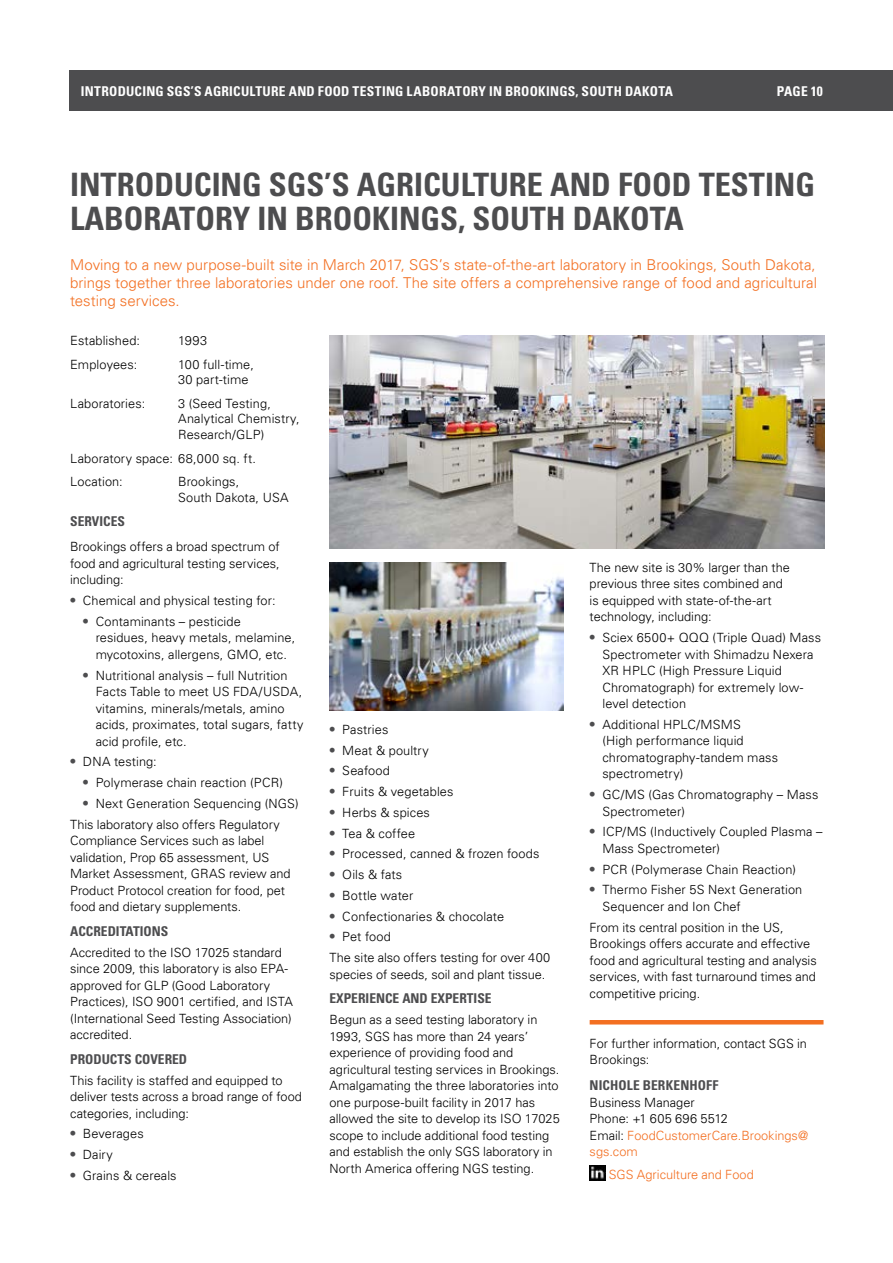
<style>
.page{position:relative;width:893px;height:1263px;background:#fff}
.page>*{position:absolute;margin:0;border:0;box-sizing:border-box;transform-origin:0 0}
.t1{font:700 condensed 32.25px/33.9px "Univers LT";color:#4d4d4f}
.t2{font:300 15px/18px "Univers LT";color:#f36f21;text-align:justify}
.t3{font:700 condensed 13.5px "Univers LT";color:#4d4d4f}
.t4{font:700 condensed 13.5px "Univers LT";letter-spacing:.02em;color:#fff}
.t5{font:700 condensed 13.5px "Univers LT";letter-spacing:.01em;color:#fff}
.t6{font:300 12.75px/16.5px "Univers LT";color:#000}
.t7{font:300 12.75px "Univers LT";color:#f36f21}
.s1{font-weight:700;font-stretch:condensed;font-size:13.5px;color:#4d4d4f}
.s2{color:#f36f21}
</style>
<div class="page">
<div style="left:70px;top:70px;width:823px;height:41px;background:#4d4d4f"></div>
<hr style="left:590px;top:1020px;width:233px;height:4px;background:#f36f21">
<img style="left:590px;top:1165px;width:15px;height:16px">
<img style="left:330px;top:336px;width:494px;height:213px">
<img style="left:329px;top:563px;width:234px;height:147px">
<p class="t4" style="left:81px;top:83px;width:594px">INTRODUCING SGS’S AGRICULTURE AND FOOD TESTING LABORATORY IN BROOKINGS, SOUTH DAKOTA</p>
<p class="t5" style="left:777px;top:83px;width:48px">PAGE 10</p>
<h1 class="t1" style="left:70px;top:167px;width:746px">INTRODUCING SGS’S AGRICULTURE AND FOOD TESTING<br>LABORATORY IN BROOKINGS, SOUTH DAKOTA</h1>
<p class="t2" style="left:70px;top:256px;width:748px">Moving to a new purpose-built site in March 2017, SGS’s state-of-the-art laboratory in Brookings, South Dakota, brings together three laboratories under one roof. The site offers a comprehensive range of food and agricultural testing services.</p>
<p class="t6" style="left:70px;top:332px;width:71px">Established:</p>
<p class="t6" style="left:178px;top:332px;width:31px">1993</p>
<p class="t6" style="left:70px;top:356px;width:69px">Employees:</p>
<p class="t6" style="left:178px;top:357px;width:77px;line-height:15.3px">100 full-time,<br>30 part-time</p>
<p class="t6" style="left:70px;top:395px;width:77px">Laboratories:</p>
<p class="t6" style="left:178px;top:396px;width:123px;line-height:15.3px">3 (Seed Testing,<br>Analytical Chemistry,<br>Research/GLP)</p>
<p class="t6" style="left:70px;top:446px;width:187px;line-height:23.9px">Laboratory space: 68,000 sq. ft.<br>Location:</p>
<p class="t6" style="left:178px;top:474px;width:112px;line-height:15.3px">Brookings,<br>South Dakota, USA</p>
<p class="t3" style="left:70px;top:513px;width:56px">SERVICES</p>
<p class="t6" style="left:70px;top:539px;width:211px;text-align:justify">Brookings offers a broad spectrum of food and agricultural testing services, including:</p>
<p class="t6" style="left:70px;top:592px;width:207px"><span class="s1">•</span> Chemical and physical testing for:</p>
<p class="t6" style="left:96px;top:613px;width:201px;text-indent:-13px"><span class="s1">•</span> Contaminants – pesticide residues, heavy metals, melamine, mycotoxins, allergens, GMO, etc.</p>
<p class="t6" style="left:96px;top:667px;width:209px;text-indent:-13px"><span class="s1">•</span> Nutritional analysis – full Nutrition Facts Table to meet US FDA/USDA, vitamins, minerals/metals, amino acids, proximates, total sugars, fatty acid profile, etc.</p>
<p class="t6" style="left:70px;top:754px;width:88px"><span class="s1">•</span> DNA testing:</p>
<p class="t6" style="left:83px;top:774px;width:202px"><span class="s1">•</span> Polymerase chain reaction (PCR)</p>
<p class="t6" style="left:70px;top:793px;width:230px;line-height:20.7px;text-indent:13px"><span class="s1">•</span> Next Generation Sequencing (NGS)<br>This laboratory also offers Regulatory</p>
<p class="t6" style="left:70px;top:832px;width:222px">Compliance Services such as label validation, Prop 65 assessment, US Market Assessment, GRAS review and Product Protocol creation for food, pet food and dietary supplements.</p>
<p class="t3" style="left:70px;top:923px;width:100px">ACCREDITATIONS</p>
<p class="t6" style="left:70px;top:944px;width:224px">Accredited to the ISO 17025 standard since 2009, this laboratory is also EPA&shy;approved for GLP (Good Laboratory Practices), ISO 9001 certified, and ISTA (International Seed Testing Association) accredited.</p>
<p class="t3" style="left:70px;top:1051px;width:119px">PRODUCTS COVERED</p>
<p class="t6" style="left:70px;top:1072px;width:233px">This facility is staffed and equipped to deliver tests across a broad range of food categories, including:</p>
<p class="t6" style="left:70px;top:1125px;width:75px"><span class="s1">•</span> Beverages</p>
<p class="t6" style="left:70px;top:1146px;width:44px"><span class="s1">•</span> Dairy</p>
<p class="t6" style="left:70px;top:1167px;width:108px"><span class="s1">•</span> Grains &amp; cereals</p>
<p class="t6" style="left:330px;top:721px;width:60px"><span class="s1">•</span> Pastries</p>
<p class="t6" style="left:330px;top:742px;width:101px"><span class="s1">•</span> Meat &amp; poultry</p>
<p class="t6" style="left:330px;top:763px;width:62px"><span class="s1">•</span> Seafood</p>
<p class="t6" style="left:330px;top:783px;width:125px"><span class="s1">•</span> Fruits &amp; vegetables</p>
<p class="t6" style="left:330px;top:804px;width:102px"><span class="s1">•</span> Herbs &amp; spices</p>
<p class="t6" style="left:330px;top:825px;width:87px"><span class="s1">•</span> Tea &amp; coffee</p>
<p class="t6" style="left:330px;top:846px;width:211px"><span class="s1">•</span> Processed, canned &amp; frozen foods</p>
<p class="t6" style="left:330px;top:866px;width:74px"><span class="s1">•</span> Oils &amp; fats</p>
<p class="t6" style="left:330px;top:887px;width:85px"><span class="s1">•</span> Bottle water</p>
<p class="t6" style="left:330px;top:908px;width:176px"><span class="s1">•</span> Confectionaries &amp; chocolate</p>
<p class="t6" style="left:330px;top:926px;width:222px;line-height:20.7px"><span class="s1">•</span> Pet food<br>The site also offers testing for over 400</p>
<p class="t6" style="left:330px;top:966px;width:217px">species of seeds, soil and plant tissue.</p>
<p class="t3" style="left:330px;top:990px;width:164px">EXPERIENCE AND EXPERTISE</p>
<p class="t6" style="left:330px;top:1011px;width:232px">Begun as a seed testing laboratory in 1993, SGS has more than 24 years’ experience of providing food and agricultural testing services in Brookings.<br>Amalgamating the three laboratories into one purpose-built facility in 2017 has allowed the site to develop its ISO 17025 scope to include additional food testing and establish the only SGS laboratory in North America offering NGS testing.</p>
<p class="t6" style="left:590px;top:559px;width:202px">The new site is 30% larger than the previous three sites combined and is equipped with state-of-the-art technology, including:</p>
<p class="t6" style="left:602px;top:629px;width:220px;text-indent:-13px"><span class="s1">•</span> Sciex 6500+ QQQ (Triple Quad) Mass<br>Spectrometer with Shimadzu Nexera<br>XR HPLC (High Pressure Liquid<br>Chromatograph) for extremely low&shy;level detection</p>
<p class="t6" style="left:602px;top:716px;width:177px;text-indent:-13px"><span class="s1">•</span> Additional HPLC/MSMS<br>(High performance liquid chromatography-tandem mass spectrometry)</p>
<p class="t6" style="left:602px;top:786px;width:217px;text-indent:-13px"><span class="s1">•</span> GC/MS (Gas Chromatography – Mass<br>Spectrometer)</p>
<p class="t6" style="left:602px;top:824px;width:222px;text-indent:-13px"><span class="s1">•</span> ICP/MS (Inductively Coupled Plasma –<br>Mass Spectrometer)</p>
<p class="t6" style="left:590px;top:861px;width:208px"><span class="s1">•</span> PCR (Polymerase Chain Reaction)</p>
<p class="t6" style="left:602px;top:882px;width:201px;text-indent:-13px"><span class="s1">•</span> Thermo Fisher 5S Next Generation<br>Sequencer and Ion Chef</p>
<p class="t6" style="left:590px;top:919px;width:229px">From its central position in the US, Brookings offers accurate and effective food and agricultural testing and analysis services, with fast turnaround times and competitive pricing.</p>
<p class="t6" style="left:590px;top:1035px;width:219px">For further information, contact SGS in<br>Brookings:</p>
<p class="t3" style="left:590px;top:1077px;width:130px">NICHOLE BERKENHOFF</p>
<p class="t6" style="left:590px;top:1094px;width:220px">Business Manager<br>Phone: +1 605 696 5512<br>Email: <span class="s2">FoodCustomerCare.Brookings@ sgs.com</span></p>
<p class="t7" style="left:609px;top:1166px;width:147px">SGS Agriculture and Food</p>
</div>
